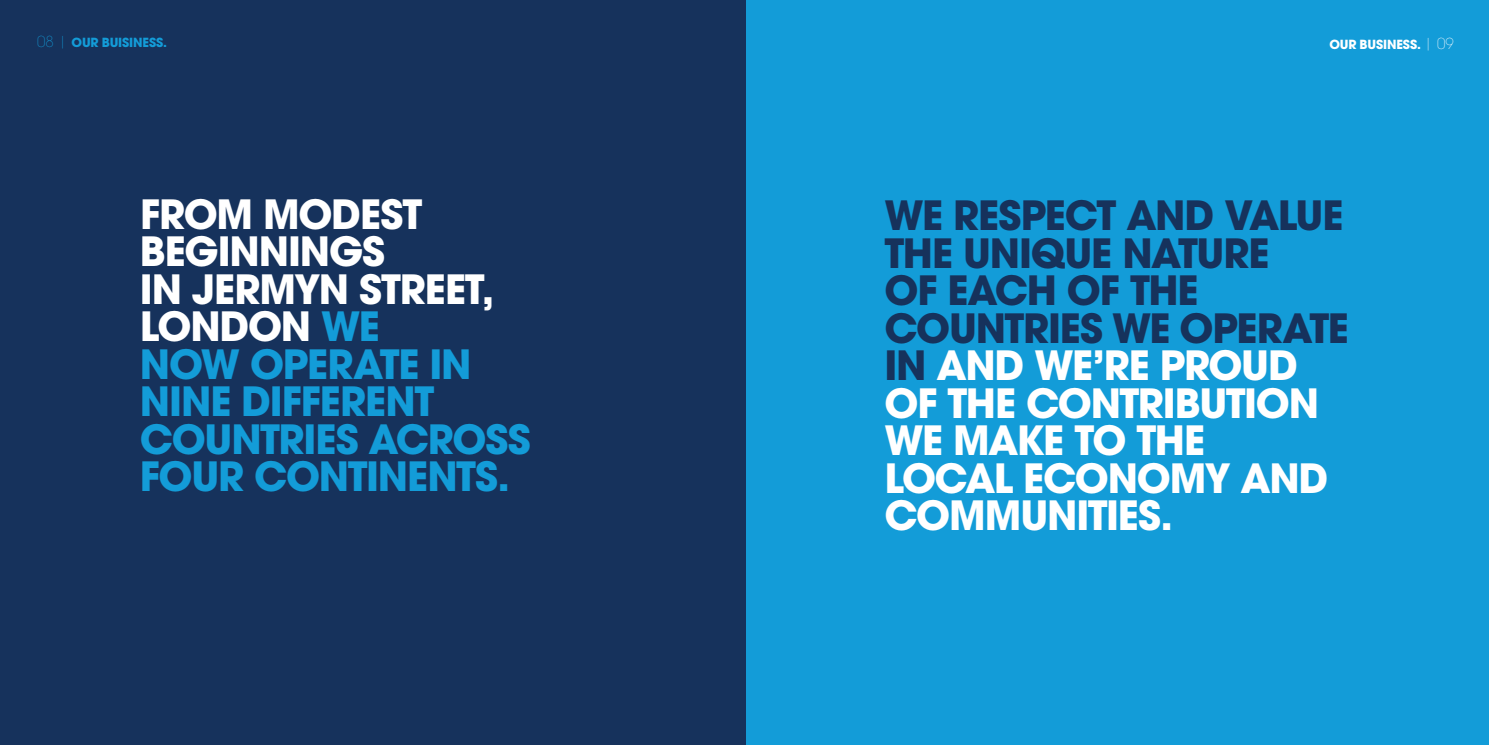
<style>
.page{position:relative;width:1489px;height:745px;background:#fff}
.page>*{position:absolute;margin:0;border:0;box-sizing:border-box;transform-origin:0 0}
.t1{font:700 40px/37.5px "ITC Avant Garde Std";letter-spacing:-.035em;color:#16325c}
.t2{font:700 40px/37.5px "ITC Avant Garde Std";letter-spacing:-.03em;color:#139cd8}
.t3{font:700 40px/37.5px "ITC Avant Garde Std";letter-spacing:-.03em;color:#fff}
.t4{font:200 15px "ITC Avant Garde Std";color:#fff}
.t5{font:700 12.5px "ITC Avant Garde Std";color:#139cd8}
.t6{font:700 12.5px "ITC Avant Garde Std";color:#fff}
.s1{font-weight:200;font-size:15px}
.s2{font-weight:700;font-size:12.5px}
.s3{color:#fff}
</style>
<div class="page">
<div style="left:0;top:0;width:781px;height:744px;background:#16325c"></div>
<div style="left:746px;top:0;width:742px;height:744px;background:#139cd8"></div>
<p class="t5" style="left:37px;top:34px;width:89px"><span class="s1">08 |</span> OUR BUISINESS</p>
<p class="t5" style="left:163px;top:34px;width:5px">.</p>
<p class="t6" style="left:1329px;top:36px;width:55px">OUR BUSINESS</p>
<p class="t4" style="left:1416px;top:34px;width:38px"><span class="s2">.</span> | 09</p>
<p class="t3" style="left:140px;top:194px;width:356px">FROM MODEST<br>BEGINNINGS<br>IN JERMYN STREET,<br>LON</p>
<p class="t2" style="left:140px;top:307px;width:392px;text-indent:80px"><span class="s3">DON</span> WE<br>NOW OPERATE IN<br>NINE DIFFERENT<br>COUNTRIES ACROSS<br>FOUR CONTINENTS.</p>
<p class="t1" style="left:884px;top:196px;width:466px">WE RESPECT AND VALUE<br>THE UNIQUE NATURE<br>OF EACH OF THE<br>COUNTRIES WE OPERATE<br>IN <span class="s3">AND WE’RE PROUD<br>OF THE CONTRIBUTION<br>WE MAKE TO THE<br>LOCAL ECONOMY AND<br>COMMU</span></p>
<p class="t3" style="left:1047px;top:496px;width:127px">NITIES.</p>
</div>
